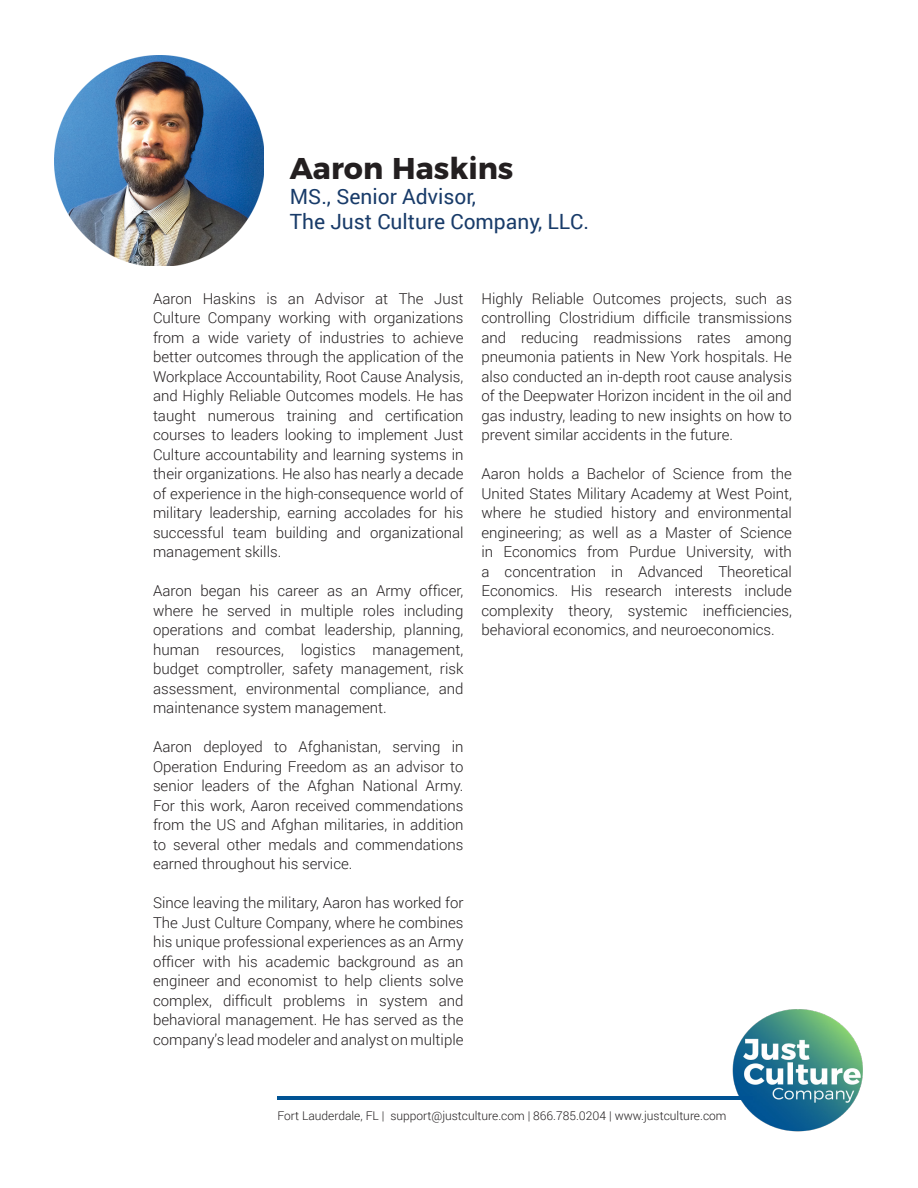
<style>
.page{position:relative;width:918px;height:1188px;background:#fff}
.page>*{position:absolute;margin:0;border:0;box-sizing:border-box;transform-origin:0 0}
.t1{font:700 30px "Montserrat";color:#231f20}
.t2{font:21px "Roboto";color:#183b69}
.t3{font:300 15px/19.5px "Roboto";color:#231f20;text-align:justify}
.t4{font:300 12px "Roboto";color:#231f20}
</style>
<div class="page">
<img style="left:54px;top:56px;width:210px;height:210px">
<img style="left:732px;top:1009px;width:131px;height:123px">
<hr style="left:278px;top:1096px;width:475px;height:4px;background:#005394">
<p class="t1" style="left:290px;top:144px;width:225px">Aaron Haskins</p>
<p class="t2" style="left:290px;top:182px;width:188px">MS., Senior Advisor,</p>
<p class="t2" style="left:290px;top:207px;width:301px">The Just Culture Company, LLC.</p>
<p class="t3" style="left:153px;top:288px;width:312px">Aaron Haskins is an Advisor at The Just Culture Company working with organizations from a wide variety of industries to achieve better outcomes through the application of the Workplace Accountability, Root Cause Analysis, and Highly Reliable Outcomes models. He has taught numerous training and certification courses to leaders looking to implement Just Culture accountability and learning systems in their organizations. He also has nearly a decade of experience in the high-consequence world of military leadership, earning accolades for his successful team building and organizational management skills.</p>
<p class="t3" style="left:153px;top:581px;width:312px">Aaron began his career as an Army officer, where he served in multiple roles including operations and combat leadership, planning, human resources, logistics management, budget comptroller, safety management, risk assessment, environmental compliance, and maintenance system management.</p>
<p class="t3" style="left:153px;top:737px;width:312px">Aaron deployed to Afghanistan, serving in Operation Enduring Freedom as an advisor to senior leaders of the Afghan National Army.<br>For this work, Aaron received commendations from the US and Afghan militaries, in addition to several other medals and commendations earned throughout his service.</p>
<p class="t3" style="left:153px;top:893px;width:312px">Since leaving the military, Aaron has worked for The Just Culture Company, where he combines his unique professional experiences as an Army officer with his academic background as an engineer and economist to help clients solve complex, difficult problems in system and behavioral management. He has served as the company’s lead modeler and analyst on multiple</p>
<p class="t3" style="left:482px;top:288px;width:312px">Highly Reliable Outcomes projects, such as controlling Clostridium difficile transmissions and reducing readmissions rates among pneumonia patients in New York hospitals. He also conducted an in-depth root cause analysis of the Deepwater Horizon incident in the oil and gas industry, leading to new insights on how to prevent similar accidents in the future.</p>
<p class="t3" style="left:482px;top:464px;width:312px">Aaron holds a Bachelor of Science from the United States Military Academy at West Point, where he studied history and environmental engineering; as well as a Master of Science in Economics from Purdue University, with a concentration in Advanced Theoretical Economics. His research interests include complexity theory, systemic inefficiencies, behavioral economics, and neuroeconomics.</p>
<p class="t4" style="left:278px;top:1107px;width:451px">Fort Lauderdale, FL | support@justculture.com | 866.785.0204 | www.justculture.com</p>
</div>
